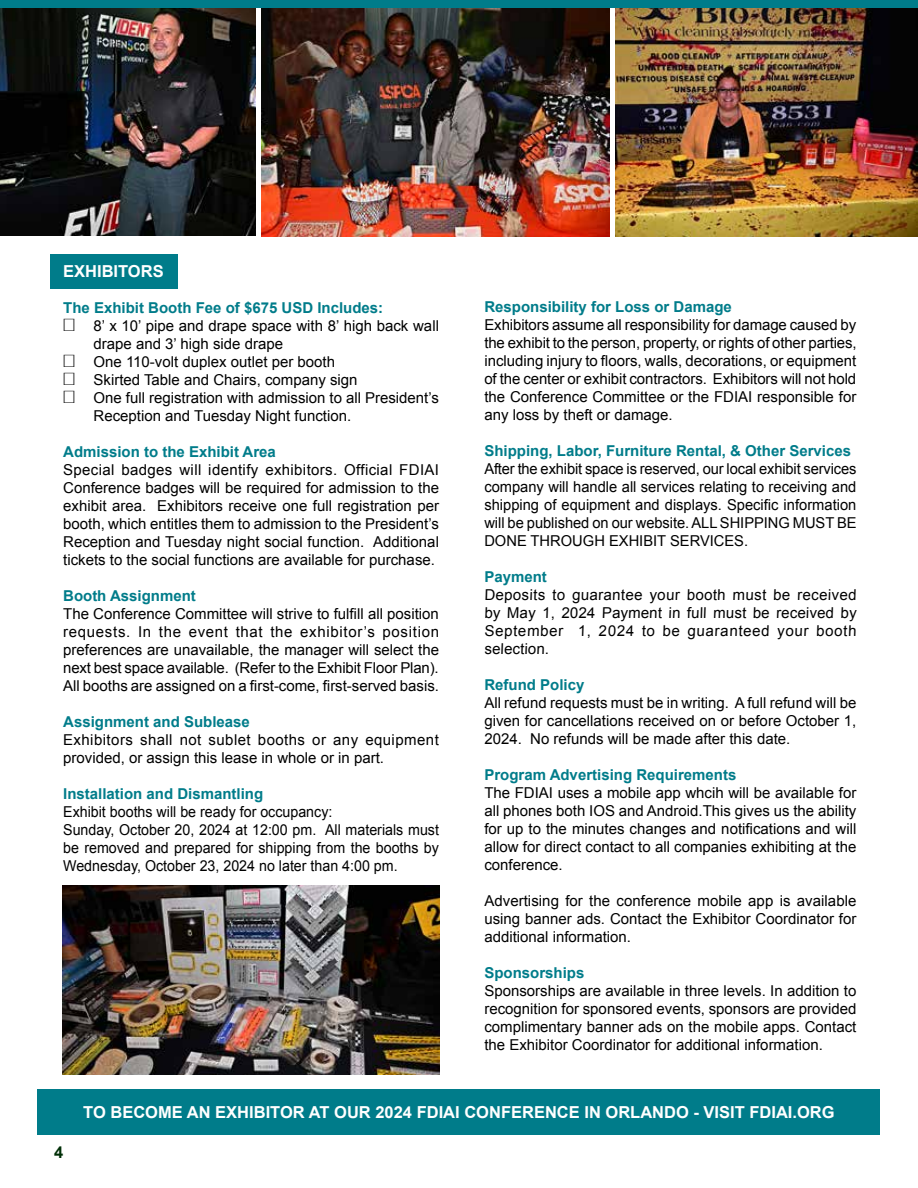
<style>
.page{position:relative;width:918px;height:1188px;background:#fff}
.page>*{position:absolute;margin:0;border:0;box-sizing:border-box;transform-origin:0 0}
.t1{font:700 16.5px "Arial";color:#fff}
.t2{font:700 16.5px "Arial";color:#002f07}
.t3{font:15px/18px "Arial";color:#000;text-align:justify}
.t4{font:700 15px "Arial";color:#007c8a}
.t5{font:15px/18px "Arial";color:#000;scale:.95 1}
.t6{font:15px/18px "Arial";letter-spacing:.03em;color:#000}
</style>
<div class="page">
<div style="left:38px;top:1090px;width:842px;height:45px;background:#007c8a"></div>
<div style="left:50px;top:254px;width:128px;height:34px;background:#007c8a"></div>
<img style="left:63px;top:886px;width:377px;height:189px">
<img style="left:261px;top:8px;width:348px;height:229px">
<img style="left:0;top:8px;width:256px;height:227px">
<img style="left:615px;top:8px;width:303px;height:229px">
<div style="left:0;top:0;width:918px;height:8px;background:#007c8a"></div>
<p class="t1" style="left:63px;top:260px;width:102px">EXHIBITORS</p>
<p class="t4" style="left:63px;top:297px;width:322px">The Exhibit Booth Fee of $675 USD Includes:</p>
<p class="t3" style="left:63px;top:317px;width:377px">♦ 8’ x 10’ pipe and drape space with 8’ high back wall</p>
<p class="t3" style="left:94px;top:335px;width:191px">drape and 3’ high side drape</p>
<p class="t3" style="left:63px;top:353px;width:273px">♦ One 110-volt duplex outlet per booth</p>
<p class="t3" style="left:63px;top:371px;width:296px">♦ Skirted Table and Chairs, company sign</p>
<p class="t3" style="left:63px;top:389px;width:377px">♦ One full registration with admission to all President’s</p>
<p class="t3" style="left:94px;top:407px;width:259px">Reception and Tuesday Night function.</p>
<p class="t4" style="left:63px;top:441px;width:214px">Admission to the Exhibit Area</p>
<p class="t3" style="left:63px;top:461px;width:377px">Special badges will identify exhibitors. Official FDIAI Conference badges will be required for admission to the exhibit area. Exhibitors receive one full registration per booth, which entitles them to admission to the President’s Reception and Tuesday night social function. Additional tickets to the social functions are available for purchase.</p>
<p class="t4" style="left:63px;top:585px;width:134px">Booth Assignment</p>
<p class="t3" style="left:63px;top:605px;width:377px">The Conference Committee will strive to fulfill all position requests. In the event that the exhibitor’s position preferences are unavailable, the manager will select the next best space available. (Refer to the Exhibit Floor Plan).<br>All booths are assigned on a first-come, first-served basis.</p>
<p class="t4" style="left:63px;top:711px;width:188px">Assignment and Sublease</p>
<p class="t6" style="left:63px;top:731px;width:377px">Exhibitors shall not sublet booths or any equipment provided, or assign this lease in whole or in part.</p>
<p class="t4" style="left:63px;top:783px;width:202px">Installation and Dismantling</p>
<p class="t5" style="left:63px;top:803px;width:397px">Exhibit booths will be ready for occupancy:<br>Sunday, October 20, 2024 at 12:00 pm. All materials must be removed and prepared for shipping from the booths by Wednesday, October 23, 2024 no later than 4:00 pm.</p>
<p class="t4" style="left:484px;top:297px;width:249px">Responsibility for Loss or Damage</p>
<p class="t3" style="left:484px;top:316px;width:374px">Exhibitors assume all responsibility for damage caused by the exhibit to the person, property, or rights of other parties, including injury to floors, walls, decorations, or equipment of the center or exhibit contractors. Exhibitors will not hold the Conference Committee or the FDIAI responsible for any loss by theft or damage.</p>
<p class="t4" style="left:484px;top:441px;width:368px">Shipping, Labor, Furniture Rental, &amp; Other Services</p>
<p class="t3" style="left:484px;top:460px;width:374px">After the exhibit space is reserved, our local exhibit services company will handle all services relating to receiving and shipping of equipment and displays. Specific information will be published on our website. ALL SHIPPING MUST BE DONE THROUGH EXHIBIT SERVICES.</p>
<p class="t4" style="left:484px;top:567px;width:64px">Payment</p>
<p class="t3" style="left:484px;top:586px;width:374px">Deposits to guarantee your booth must be received by May 1, 2024 Payment in full must be received by September 1, 2024 to be guaranteed your booth selection.</p>
<p class="t4" style="left:484px;top:675px;width:102px">Refund Policy</p>
<p class="t3" style="left:484px;top:694px;width:374px">All refund requests must be in writing. A full refund will be given for cancellations received on or before October 1, 2024. No refunds will be made after this date.</p>
<p class="t4" style="left:484px;top:765px;width:253px">Program Advertising Requirements</p>
<p class="t3" style="left:484px;top:784px;width:374px">The FDIAI uses a mobile app whcih will be available for all phones both IOS and Android.This gives us the ability for up to the minutes changes and notifications and will allow for direct contact to all companies exhibiting at the conference.</p>
<p class="t3" style="left:484px;top:892px;width:374px">Advertising for the conference mobile app is available using banner ads. Contact the Exhibitor Coordinator for additional information.</p>
<p class="t4" style="left:484px;top:963px;width:102px">Sponsorships</p>
<p class="t3" style="left:484px;top:982px;width:374px">Sponsorships are available in three levels. In addition to recognition for sponsored events, sponsors are provided complimentary banner ads on the mobile apps. Contact the Exhibitor Coordinator for additional information.</p>
<p class="t2" style="left:54px;top:1141px;width:11px">4</p>
<p class="t1" style="left:83px;top:1101px;width:753px">TO BECOME AN EXHIBITOR AT OUR 2024 FDIAI CONFERENCE IN ORLANDO - VISIT FDIAI.ORG</p>
</div>
